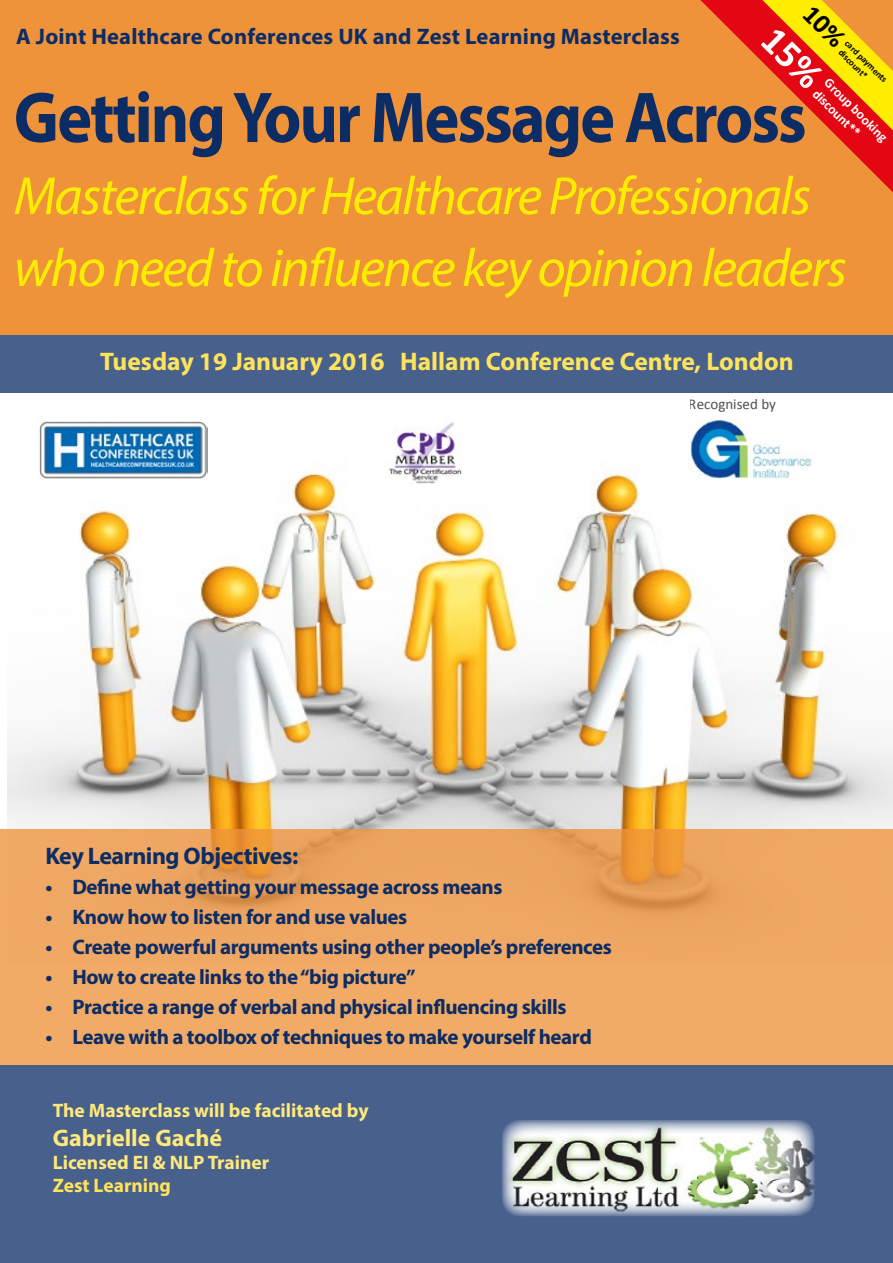
<style>
.page{position:relative;width:893px;height:1263px;background:#fff}
.page>*{position:absolute;margin:0;border:0;box-sizing:border-box;transform-origin:0 0}
.t1{font:700 72.6px "Myriad Pro";letter-spacing:-.03em;color:#0c2c65;scale:.91 1}
.t2{font:italic 54px/72px "Myriad Pro";letter-spacing:-.03em;color:#ffed00}
.t3{font:700 25.5px "Myriad Pro";color:#ffe45b}
.t4{font:700 24px "Myriad Pro";letter-spacing:-.02em;color:#0c2c65}
.t5{font:700 24px "Myriad Pro";color:#ffe97b}
.t6{font:700 22.5px "Myriad Pro";letter-spacing:.01em;color:#0c2c65}
.t7{font:700 21px "Myriad Pro";letter-spacing:-.02em;color:#0c2c65}
.t8{font:700 19.5px "Myriad Pro";color:#ffe97b}
.t9{font:700 19.5px "Myriad Pro";color:#ffe45b}
.t10{font:15px "Calibri";color:#000}
.t11{font:700 13.5px/16.2px "Calibri";color:#fff}
.t12{font:700 9.15px/10.9px "Calibri";color:#000}
</style>
<div class="page">
<div style="left:0;top:0;width:893px;height:340px;background:#ef933b"></div>
<img style="left:8px;top:419px;width:885px;height:411px">
<div style="left:0;top:830px;width:893px;height:235px;background:#f0a864"></div>
<div style="left:0;top:336px;width:893px;height:57px;background:#48618c"></div>
<div style="left:0;top:1065px;width:893px;height:198px;background:#48618c"></div>
<img style="left:689px;top:420px;width:124px;height:60px">
<img style="left:502px;top:1120px;width:313px;height:96px">
<img style="left:376px;top:419px;width:96px;height:64px">
<img style="left:38px;top:420px;width:169px;height:60px">
<svg style="left:700px;top:0;width:193px;height:192px"></svg>
<p class="t6" style="left:16px;top:22px;width:665px">A Joint Healthcare Conferences UK and Zest Learning Masterclass</p>
<p class="t12" style="left:850px;top:37px;width:57px;rotate:45deg">card payments discount*</p>
<p class="t11" style="left:833px;top:74px;width:85px;rotate:45deg">Group booking discount**</p>
<h1 class="t1" style="left:14px;top:70px;width:873px">Getting Your Message Across</h1>
<h2 class="t2" style="left:14px;top:159px;width:835px">Masterclass for Healthcare Professionals who need to influence key opinion leaders</h2>
<p class="t3" style="left:100px;top:345px;width:695px">Tuesday 19 January 2016 Hallam Conference Centre, London</p>
<p class="t10" style="left:689px;top:394px;width:89px">Recognised by</p>
<p class="t4" style="left:45px;top:840px;width:254px">Key Learning Objectives:</p>
<p class="t7" style="left:45px;top:873px;width:459px">• Define what getting your message across means</p>
<p class="t7" style="left:45px;top:903px;width:363px">• Know how to listen for and use values</p>
<p class="t7" style="left:45px;top:933px;width:568px">• Create powerful arguments using other people’s preferences</p>
<p class="t7" style="left:45px;top:963px;width:372px">• How to create links to the “big picture”</p>
<p class="t7" style="left:45px;top:993px;width:523px">• Practice a range of verbal and physical influencing skills</p>
<p class="t7" style="left:45px;top:1023px;width:548px">• Leave with a toolbox of techniques to make yourself heard</p>
<p class="t8" style="left:53px;top:1097px;width:317px">The Masterclass will be facilitated by</p>
<p class="t5" style="left:53px;top:1122px;width:171px">Gabrielle Gaché</p>
<p class="t8" style="left:53px;top:1150px;width:218px">Licensed EI &amp; NLP Trainer</p>
<p class="t9" style="left:53px;top:1173px;width:120px">Zest Learning</p>
</div>
